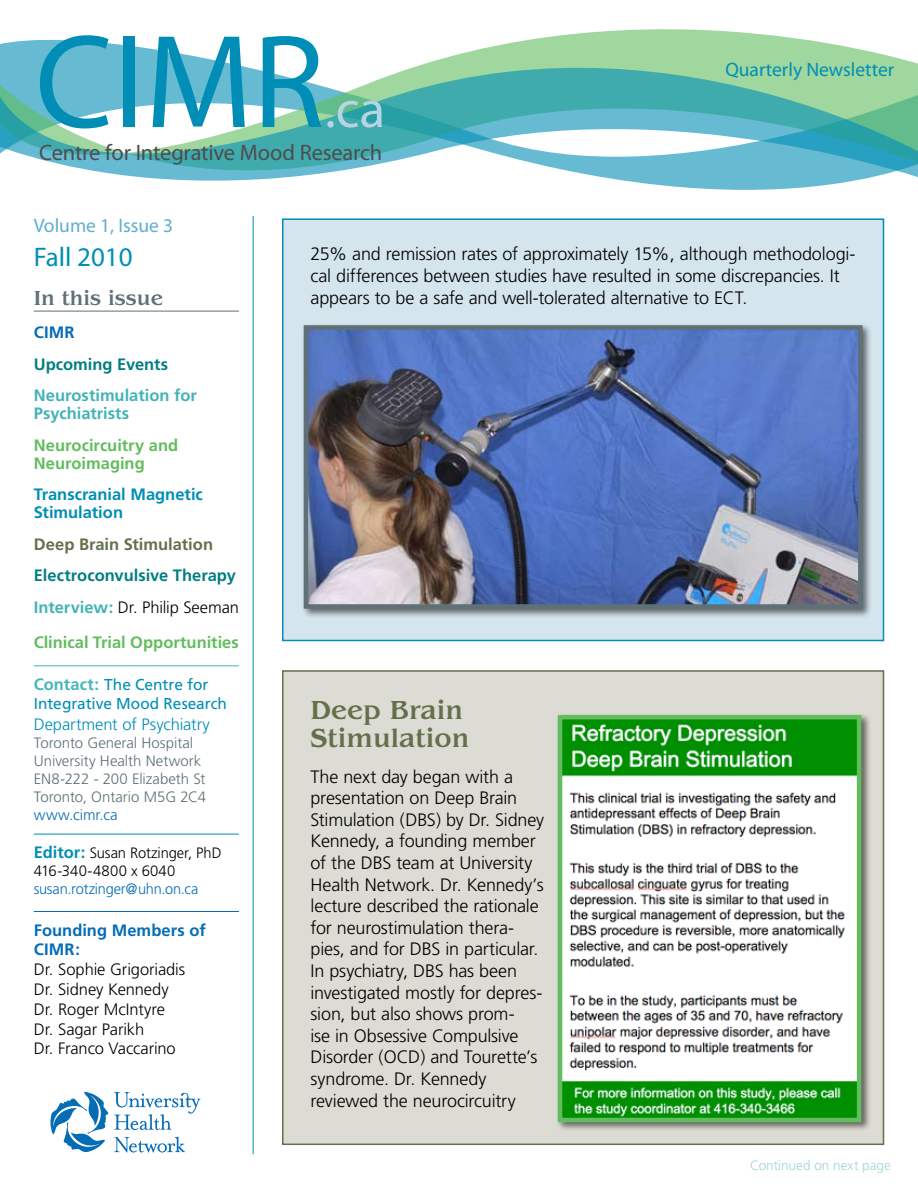
<style>
.page{position:relative;width:918px;height:1188px;background:#fff}
.page>*{position:absolute;margin:0;border:0;box-sizing:border-box;transform-origin:0 0}
.t1{font:133.95px "Myriad Pro";color:#008eb6}
.t2{font:53.25px "Myriad Pro";color:#b5d4e4}
.t3{font:500 27px/28.5px "Benguiat";color:#63704b}
.t4{font:27px "Myriad Pro";color:#008eb6}
.t5{font:22.5px "Myriad Pro";letter-spacing:-.01em;color:#4d4d4f}
.t6{font:500 21px "Benguiat";color:#5f7176}
.t7{font:19.5px "Myriad Pro";color:#008eb6}
.t8{font:19.5px "Myriad Pro";color:#60afcd}
.t9{font:300 18px/21.6px "Frutiger";letter-spacing:-.01em;color:#000}
.t10{font:300 16.5px/19.8px "Frutiger";letter-spacing:-.005em;color:#000}
.t11{font:700 16.5px/31.5px "Frutiger";color:#007e84}
.t12{font:700 16.5px/18px "Frutiger";color:#62bd5e}
.t13{font:700 16.5px/18px "Frutiger";color:#42b3b7}
.t14{font:700 16.5px/18px "Frutiger";color:#008eb6}
.t15{font:700 16.5px/19.8px "Frutiger";letter-spacing:.005em;color:#056cb6}
.t16{font:300 16.5px "Frutiger";letter-spacing:-.005em;color:#008eb6}
.t17{font:700 16.5px "Frutiger";color:#63704b}
.t18{font:15.75px/18.9px "Frutiger";letter-spacing:-.005em;color:#008eb6}
.t19{font:300 15px/18px "Frutiger";color:#5f7176}
.t20{font:300 15px/18px "Frutiger";color:#000}
.t21{font:300 15px "Frutiger";letter-spacing:-.01em;color:#056cb6}
.t22{font:300 13.5px "Frutiger";letter-spacing:.005em;color:#a2d3d6}
.s1{color:#42b3b7}
.s2{font-weight:300;color:#000}
.s3{font-weight:700;font-size:16.5px;color:#43b6ba}
.s4{font-weight:700;font-size:16.5px;color:#008eb6}
</style>
<div class="page">
<hr style="left:253px;top:216px;width:1px;height:938px;background:#008eb6">
<svg style="left:50px;top:1092px;width:150px;height:61px"></svg>
<hr style="left:34px;top:311px;width:205px;height:1px;background:#5f7176">
<hr style="left:34px;top:665px;width:205px;height:1px;background:#43b6ba">
<hr style="left:34px;top:834px;width:205px;height:1px;background:#008eb6">
<hr style="left:34px;top:911px;width:205px;height:1px;background:#056cb6">
<svg style="left:642px;top:183px;width:198px;height:7px"></svg>
<svg style="left:1px;top:29px;width:830px;height:15px"></svg>
<svg style="left:0;top:44px;width:918px;height:139px"></svg>
<div style="left:283px;top:219px;width:601px;height:421px;background:#d5e5ee"></div>
<div style="left:282px;top:218px;width:602px;height:423px;border:2px solid #008eb6"></div>
<div style="left:301px;top:323px;width:571px;height:295px;background:#000;opacity:.55"></div>
<img style="left:309px;top:330px;width:549px;height:274px">
<div style="left:304px;top:325px;width:559px;height:284px;border:4px solid #5f7176"></div>
<div style="left:283px;top:671px;width:601px;height:473px;background:#dddcd4"></div>
<div style="left:282px;top:670px;width:602px;height:475px;border:2px solid #63704b"></div>
<div style="left:555px;top:713px;width:316px;height:419px;background:#000;opacity:.55"></div>
<img style="left:563px;top:720px;width:293px;height:397px">
<div style="left:558px;top:715px;width:303px;height:407px;border:4px solid #62bd5e"></div>
<h1 class="t1" style="left:35px;top:0;width:291px">CIMR</h1>
<h2 class="t2" style="left:325px;top:76px;width:62px">.ca</h2>
<p class="t5" style="left:39px;top:139px;width:345px">Centre for Integrative Mood Research</p>
<p class="t8" style="left:34px;top:214px;width:141px">Volume 1, Issue 3</p>
<p class="t7" style="left:725px;top:58px;width:170px">Quarterly Newsletter</p>
<h3 class="t4" style="left:34px;top:241px;width:100px">Fall 2010</h3>
<p class="t6" style="left:34px;top:286px;width:131px">In this issue</p>
<p class="t15" style="left:34px;top:323px;width:42px">CIMR</p>
<p class="t11" style="left:34px;top:349px;width:136px">Upcoming Events</p>
<p class="t13" style="left:34px;top:387px;width:165px">Neurostimulation for<br>Psychiatrists</p>
<p class="t12" style="left:34px;top:436px;width:146px">Neurocircuitry and<br>Neuroimaging</p>
<p class="t14" style="left:34px;top:486px;width:171px">Transcranial Magnetic<br>Stimulation</p>
<p class="t17" style="left:34px;top:535px;width:181px">Deep Brain Stimulation</p>
<p class="t11" style="left:34px;top:560px;width:207px">Electroconvulsive Therapy<br><span class="s1">Interview:</span> <span class="s2">Dr. Philip Seeman</span></p>
<p class="t12" style="left:34px;top:633px;width:207px">Clinical Trial Opportunities</p>
<p class="t18" style="left:34px;top:675px;width:195px"><span class="s3">Contact:</span> The Centre for<br>Integrative Mood Research</p>
<p class="t16" style="left:34px;top:715px;width:178px">Department of Psychiatry</p>
<p class="t19" style="left:34px;top:734px;width:174px">Toronto General Hospital<br>University Health Network<br>EN8-222 - 200 Elizabeth St<br>Toronto, Ontario M5G 2C4</p>
<p class="t21" style="left:34px;top:807px;width:85px">www.cimr.ca</p>
<p class="t20" style="left:34px;top:844px;width:189px"><span class="s4">Editor:</span> Susan Rotzinger, PhD<br>416-340-4800 x 6040</p>
<p class="t21" style="left:34px;top:881px;width:166px">susan.rotzinger@uhn.on.ca</p>
<p class="t15" style="left:34px;top:920px;width:174px">Founding Members of<br>CIMR:</p>
<p class="t10" style="left:34px;top:960px;width:153px">Dr. Sophie Grigoriadis<br>Dr. Sidney Kennedy<br>Dr. Roger McIntyre<br>Dr. Sagar Parikh<br>Dr. Franco Vaccarino</p>
<p class="t9" style="left:310px;top:244px;width:547px">25% and remission rates of approximately 15%, although methodologi&shy;cal differences between studies have resulted in some discrepancies. It appears to be a safe and well-tolerated alternative to ECT.</p>
<h3 class="t3" style="left:310px;top:696px;width:160px">Deep Brain<br>Stimulation</h3>
<p class="t9" style="left:310px;top:766px;width:235px">The next day began with a presentation on Deep Brain<br>Stimulation (DBS) by Dr. Sidney<br>Kennedy, a founding member of the DBS team at University<br>Health Network. Dr. Kennedy’s lecture described the rationale for neurostimulation thera&shy;pies, and for DBS in particular.<br>In psychiatry, DBS has been investigated mostly for depres&shy;sion, but also shows prom-<br>ise in Obsessive Compulsive<br>Disorder (OCD) and Tourette’s syndrome. Dr. Kennedy reviewed the neurocircuitry</p>
<p class="t22" style="left:750px;top:1157px;width:142px">Continued on next page</p>
</div>
